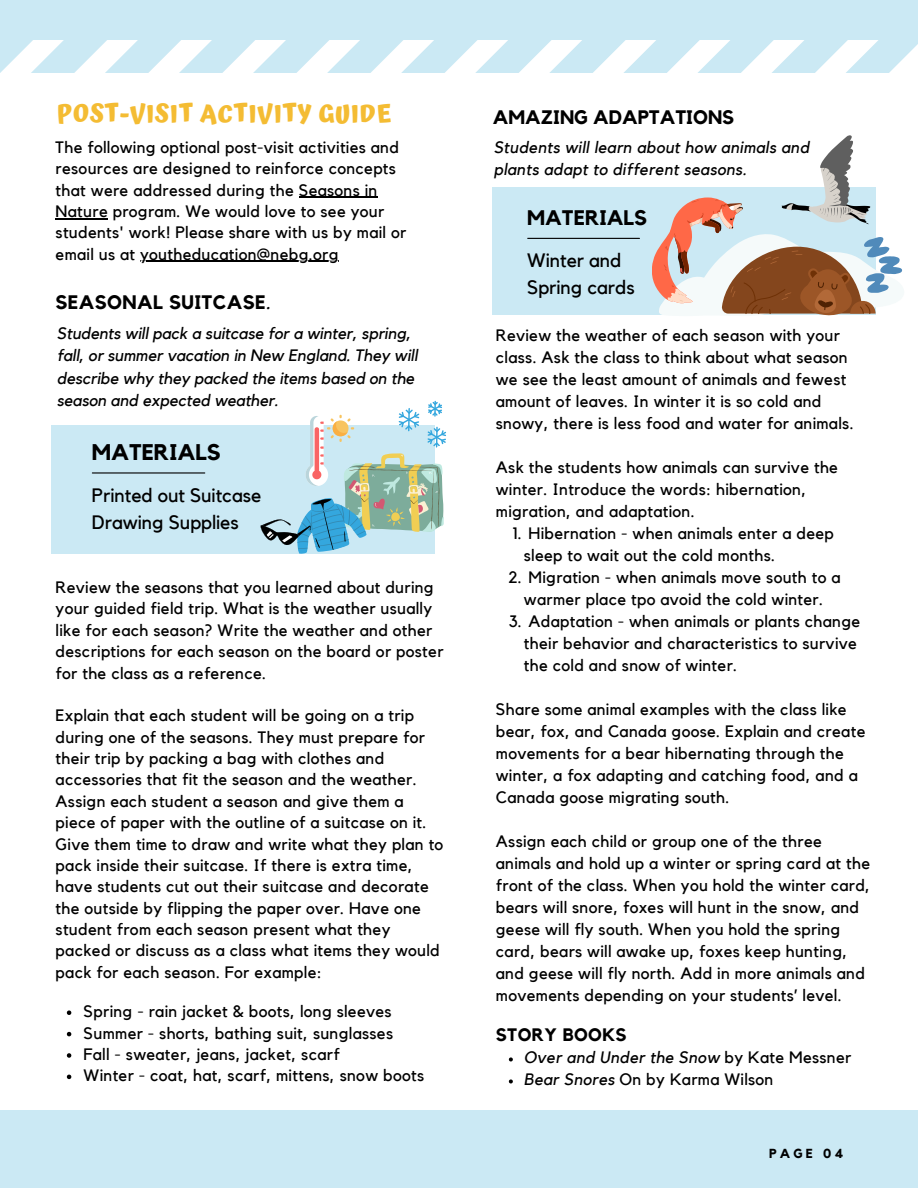
<style>
.page{position:relative;width:918px;height:1188px;background:#fff}
.page>*{position:absolute;margin:0;border:0;box-sizing:border-box;transform-origin:0 0}
.t1{font:700 24.75px "Atma";letter-spacing:.03em;color:#f4bc33}
.t2{font:700 22.5px "Kollektif";color:#000}
.t3{font:700 21px "Kollektif";color:#000}
.t4{font:700 19.5px "Kollektif";color:#000}
.t5{font:700 19.5px "Kollektif";letter-spacing:.02em;color:#000}
.t6{font:19.35px/27px "Kollektif";color:#000}
.t7{font:700 18px "Kollektif";letter-spacing:.02em;color:#000}
.t8{font:16.5px/21.3px "Kollektif";letter-spacing:.02em;color:#000}
.t9{font:italic 16.5px/22.5px "Kollektif";color:#000}
.t10{font:italic 16.5px/21.3px "Kollektif";letter-spacing:.02em;color:#000}
.t11{font:700 13.05px "Kollektif";letter-spacing:.25em;color:#000}
.s1{font-weight:400;font-style:italic}
.s2{font-style:normal}
.s3{font-style:italic}
</style>
<div class="page">
<svg style="left:0;top:40px;width:918px;height:33px"></svg>
<div style="left:0;top:1110px;width:918px;height:78px;background:#cbe9f4"></div>
<div style="left:0;top:0;width:918px;height:40px;background:#cbe9f4"></div>
<div style="left:52px;top:426px;width:382px;height:127px;background:#cbe9f4"></div>
<hr style="left:92px;top:472px;width:113px;height:2px;background:#000">
<svg style="left:260px;top:400px;width:186px;height:154px"></svg>
<div style="left:493px;top:187px;width:382px;height:127px;background:#cbe9f4"></div>
<hr style="left:528px;top:238px;width:111px;height:1px;background:#000">
<svg style="left:67px;top:1010px;width:4px;height:5px"></svg>
<svg style="left:67px;top:1032px;width:4px;height:4px"></svg>
<svg style="left:67px;top:1053px;width:4px;height:5px"></svg>
<svg style="left:67px;top:1075px;width:4px;height:4px"></svg>
<svg style="left:509px;top:1057px;width:4px;height:4px"></svg>
<svg style="left:509px;top:1079px;width:4px;height:4px"></svg>
<hr style="left:299px;top:197px;width:79px;height:1px;background:#000">
<hr style="left:56px;top:218px;width:52px;height:1px;background:#000">
<hr style="left:140px;top:261px;width:199px;height:1px;background:#000">
<svg style="left:652px;top:135px;width:251px;height:181px"></svg>
<h2 class="t1" style="left:57px;top:98px;width:336px">POST-VISIT ACTIVITY GUIDE</h2>
<p class="t8" style="left:56px;top:137px;width:352px">The following optional post-visit activities and resources are designed to reinforce concepts that were addressed during the Seasons in Nature program. We would love to see your students' work! Please share with us by mail or email us at youtheducation@nebg.org</p>
<h1 class="t5" style="left:56px;top:293px;width:217px">SEASONAL SUITCASE<span class="s1">.</span></h1>
<p class="t9" style="left:57px;top:322px;width:362px">Students will pack a suitcase for a winter, spring, fall, or summer vacation in New England. They will describe why they packed the items based on the season and expected weather.</p>
<p class="t2" style="left:92px;top:442px;width:130px">MATERIALS</p>
<p class="t6" style="left:92px;top:483px;width:171px">Printed out Suitcase<br>Drawing Supplies</p>
<h6 class="t8" style="left:56px;top:577px;width:389px">Review the seasons that you learned about during your guided field trip. What is the weather usually like for each season? Write the weather and other descriptions for each season on the board or poster for the class as a reference.</h6>
<h3 class="t8" style="left:56px;top:706px;width:389px">Explain that each student will be going on a trip during one of the seasons. They must prepare for their trip by packing a bag with clothes and accessories that fit the season and the weather.<br>Assign each student a season and give them a piece of paper with the outline of a suitcase on it.<br>Give them time to draw and write what they plan to pack inside their suitcase. If there is extra time, have students cut out their suitcase and decorate the outside by flipping the paper over. Have one student from each season present what they packed or discuss as a class what items they would pack for each season. For example:</h3>
<h6 class="t8" style="left:84px;top:1001px;width:310px">Spring - rain jacket &amp; boots, long sleeves</h6>
<p class="t8" style="left:84px;top:1023px;width:311px">Summer - shorts, bathing suit, sunglasses</p>
<p class="t8" style="left:84px;top:1044px;width:258px">Fall - sweater, jeans, jacket, scarf</p>
<p class="t8" style="left:84px;top:1066px;width:342px">Winter - coat, hat, scarf, mittens, snow boots</p>
<p class="t4" style="left:493px;top:108px;width:243px">AMAZING ADAPTATIONS</p>
<p class="t10" style="left:494px;top:138px;width:317px">Students will learn about how animals and plants adapt to different seasons.</p>
<h4 class="t3" style="left:527px;top:208px;width:121px">MATERIALS</h4>
<h2 class="t6" style="left:527px;top:247px;width:109px">Winter and<br>Spring cards</h2>
<h1 class="t8" style="left:496px;top:325px;width:359px;line-height:22px">Review the weather of each season with your class. Ask the class to think about what season we see the least amount of animals and fewest amount of leaves. In winter it is so cold and snowy, there is less food and water for animals.</h1>
<h4 class="t8" style="left:496px;top:457px;width:344px;line-height:22px">Ask the students how animals can survive the winter. Introduce the words: hibernation, migration, and adaptation.</h4>
<p class="t8" style="left:524px;top:523px;width:311px;line-height:22px;text-indent:-11px">1. Hibernation - when animals enter a deep sleep to wait out the cold months.</p>
<p class="t8" style="left:509px;top:567px;width:333px;line-height:22px;text-align:center">2. Migration - when animals move south to a warmer place tpo avoid the cold winter.</p>
<p class="t8" style="left:524px;top:611px;width:338px;line-height:22px;text-indent:-15px">3. Adaptation - when animals or plants change their behavior and characteristics to survive the cold and snow of winter.</p>
<h6 class="t8" style="left:496px;top:699px;width:371px;line-height:22px">Share some animal examples with the class like bear, fox, and Canada goose. Explain and create movements for a bear hibernating through the winter, a fox adapting and catching food, and a Canada goose migrating south.</h6>
<h6 class="t8" style="left:496px;top:831px;width:376px;line-height:22px">Assign each child or group one of the three animals and hold up a winter or spring card at the front of the class. When you hold the winter card, bears will snore, foxes will hunt in the snow, and geese will fly south. When you hold the spring card, bears will awake up, foxes keep hunting, and geese will fly north. Add in more animals and movements depending on your students’ level.</h6>
<p class="t7" style="left:496px;top:1027px;width:132px">STORY BOOKS</p>
<p class="t10" style="left:524px;top:1048px;width:329px">Over and Under the Snow <span class="s2">by Kate Messner</span></p>
<p class="t8" style="left:524px;top:1070px;width:251px"><span class="s3">Bear Snores</span> On by Karma Wilson</p>
<p class="t11" style="left:769px;top:1148px;width:76px">PAGE 04</p>
</div>
